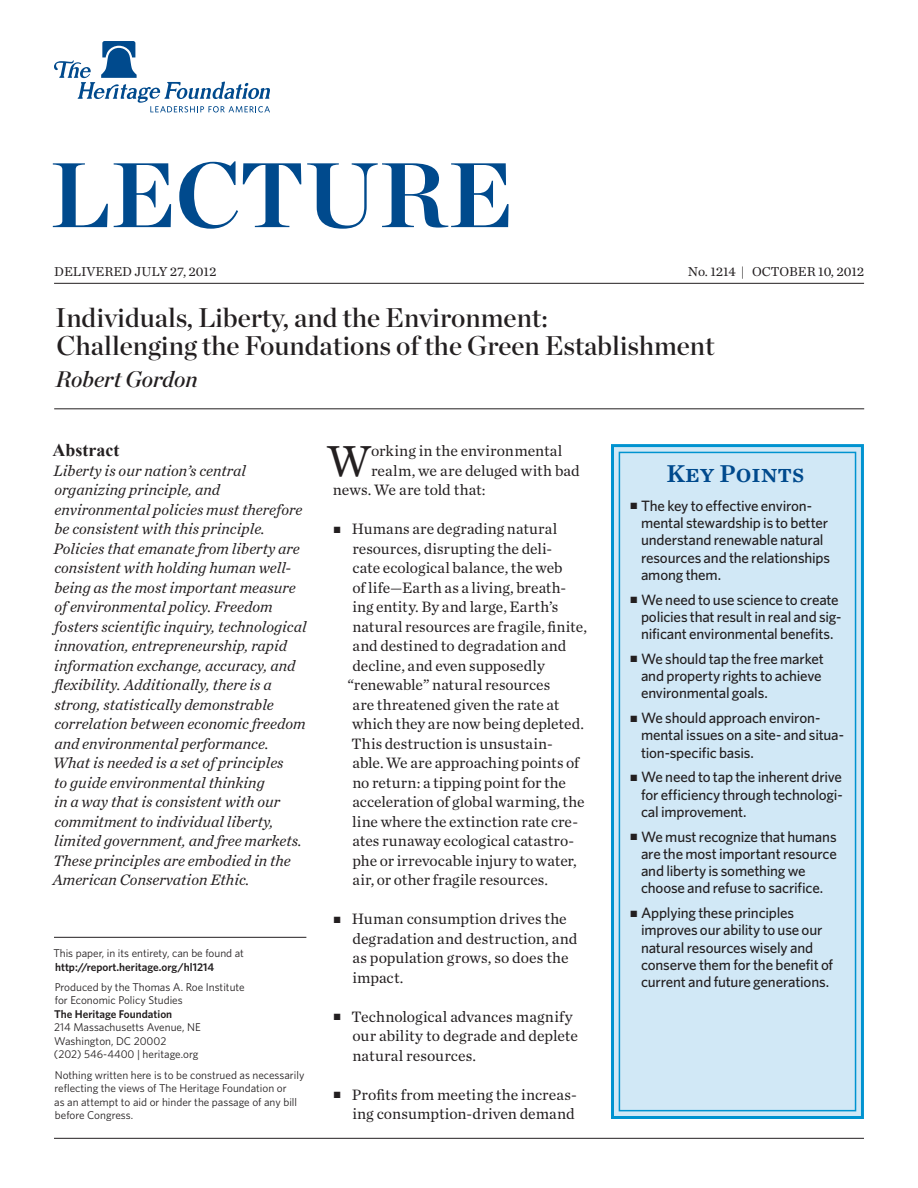
<style>
.page{position:relative;width:918px;height:1188px;background:#fff}
.page>*{position:absolute;margin:0;border:0;box-sizing:border-box;transform-origin:0 0}
.t1{font:91.5px "Chronicle Display Bold SC800";color:#004a8d}
.Body_text-1st_para{font:45.45px "Chronicle Text G1";color:#231f20}
.t2{font:27px/28.5px "Chronicle Display Semi";color:#231f20}
.t3{font:25.5px "Chronicle Text G1 Semi";color:#004a8d}
.Author_byline{font:italic 22.5px "Chronicle Display Semi";color:#231f20}
.Heading1{font:700 18px "Times New Roman";color:#231f20}
.Body_text-1st_para-2{font:15.75px/19.5px "Chronicle Text G1";letter-spacing:.005em;color:#231f20}
.Abstract{font:italic 15.75px/19.5px "Chronicle Text G1";color:#231f20}
.t4{font:500 15px/17.2px "Whitney";letter-spacing:-.01em;color:#231f20}
.t5{font:13.5px "Chronicle Text G1";color:#231f20}
.Info_Box_Text{font:11.25px/13.5px "Whitney";color:#231f20}
.t6{font:600 11.25px "Whitney";color:#231f20}
</style>
<div class="page">
<div style="left:611px;top:444px;width:253px;height:675px;background:#d1e8f6;border:3px solid #0093d0"></div>
<div style="left:619px;top:452px;width:237px;height:659px;border:2px solid #0093d0"></div>
<svg style="left:54px;top:41px;width:216px;height:71px"></svg>
<hr style="left:54px;top:283px;width:810px;height:1px;background:#231f20">
<hr style="left:54px;top:409px;width:810px;height:1px;background:#231f20">
<hr style="left:54px;top:937px;width:252px;height:1px;background:#231f20">
<hr style="left:54px;top:1138px;width:810px;height:1px;background:#231f20">
<h1 class="t1" style="left:51px;top:121px;width:465px">LECTURE</h1>
<p class="t5" style="left:54px;top:262px;width:164px">DELIVERED JULY 27, 2012</p>
<p class="t5" style="left:688px;top:262px;width:178px">No. 1214 | OCTOBER 10, 2012</p>
<p class="t2" style="left:55px;top:301px;width:661px">Individuals, Liberty, and the Environment:<br>Challenging the Foundations of the Green Establishment</p>
<p class="Author_byline" style="left:55px;top:361px;width:144px">Robert Gordon</p>
<p class="Heading1" style="left:53px;top:438px;width:68px">Abstract</p>
<p class="Abstract" style="left:52px;top:460px;width:256px">Liberty is our nation’s central organizing principle, and environmental policies must therefore be consistent with this principle.<br>Policies that emanate from liberty are consistent with holding human well&shy;being as the most important measure of environmental policy. Freedom fosters scientific inquiry, technological innovation, entrepreneurship, rapid information exchange, accuracy, and flexibility. Additionally, there is a strong, statistically demonstrable correlation between economic freedom and environmental performance.<br>What is needed is a set of principles<br>to guide environmental thinking<br>in a way that is consistent with our commitment to individual liberty, limited government, and free markets.<br>These principles are embodied in the American Conservation Ethic.</p>
<p class="Info_Box_Text" style="left:53px;top:946px;width:192px">This paper, in its entirety, can be found at</p>
<p class="t6" style="left:55px;top:959px;width:161px">http://report.heritage.org/hl1214</p>
<p class="Info_Box_Text" style="left:55px;top:980px;width:192px">Produced by the Thomas A. Roe Institute for Economic Policy Studies</p>
<p class="t6" style="left:54px;top:1006px;width:120px">The Heritage Foundation</p>
<p class="Info_Box_Text" style="left:54px;top:1020px;width:148px">214 Massachusetts Avenue, NE</p>
<p class="Info_Box_Text" style="left:54px;top:1034px;width:114px">Washington, DC 20002</p>
<p class="Info_Box_Text" style="left:54px;top:1047px;width:146px">(202) 546-4400 | heritage.org</p>
<p class="Info_Box_Text" style="left:54px;top:1068px;width:252px">Nothing written here is to be construed as necessarily reflecting the views of The Heritage Foundation or<br>as an attempt to aid or hinder the passage of any bill before Congress.</p>
<p class="Body_text-1st_para" style="left:327px;top:426px;width:45px">W</p>
<p class="Body_text-1st_para-2" style="left:371px;top:440px;width:193px">orking in the environmental</p>
<p class="Body_text-1st_para-2" style="left:371px;top:460px;width:210px">realm, we are deluged with bad</p>
<p class="Body_text-1st_para-2" style="left:333px;top:479px;width:154px">news. We are told that:</p>
<p class="Body_text-1st_para-2" style="left:334px;top:518px;width:225px">■ Humans are degrading natural</p>
<p class="Body_text-1st_para-2" style="left:352px;top:538px;width:201px">resources, disrupting the deli-</p>
<p class="Body_text-1st_para-2" style="left:353px;top:557px;width:212px">cate ecological balance, the web</p>
<p class="Body_text-1st_para-2" style="left:353px;top:577px;width:215px">of life—Earth as a living, breath-</p>
<p class="Body_text-1st_para-2" style="left:352px;top:596px;width:207px">ing entity. By and large, Earth’s</p>
<p class="Body_text-1st_para-2" style="left:352px;top:616px;width:236px">natural resources are fragile, finite,</p>
<p class="Body_text-1st_para-2" style="left:352px;top:635px;width:215px">and destined to degradation and</p>
<p class="Body_text-1st_para-2" style="left:353px;top:655px;width:194px">decline, and even supposedly</p>
<p class="Body_text-1st_para-2" style="left:347px;top:674px;width:205px">“renewable” natural resources</p>
<p class="Body_text-1st_para-2" style="left:352px;top:694px;width:209px">are threatened given the rate at</p>
<p class="Body_text-1st_para-2" style="left:352px;top:713px;width:233px">which they are now being depleted.</p>
<p class="Body_text-1st_para-2" style="left:352px;top:733px;width:203px">This destruction is unsustain-</p>
<p class="Body_text-1st_para-2" style="left:352px;top:752px;width:228px">able. We are approaching points of</p>
<p class="Body_text-1st_para-2" style="left:352px;top:772px;width:215px">no return: a tipping point for the</p>
<p class="Body_text-1st_para-2" style="left:352px;top:791px;width:234px">acceleration of global warming, the</p>
<p class="Body_text-1st_para-2" style="left:352px;top:811px;width:227px">line where the extinction rate cre-</p>
<p class="Body_text-1st_para-2" style="left:352px;top:830px;width:223px">ates runaway ecological catastro-</p>
<p class="Body_text-1st_para-2" style="left:353px;top:850px;width:226px">phe or irrevocable injury to water,</p>
<p class="Body_text-1st_para-2" style="left:352px;top:869px;width:197px">air, or other fragile resources.</p>
<p class="Body_text-1st_para-2" style="left:352px;top:908px;width:226px;text-indent:-19px">■ Human consumption drives the degradation and destruction, and as population grows, so does the impact.</p>
<p class="Body_text-1st_para-2" style="left:352px;top:1006px;width:227px;text-indent:-19px">■ Technological advances magnify our ability to degrade and deplete natural resources.</p>
<p class="Body_text-1st_para-2" style="left:334px;top:1084px;width:245px;text-align:right">■ Profits from meeting the increas&shy;ing consumption-driven demand</p>
<h3 class="t3" style="left:666px;top:454px;width:139px">Key Points</h3>
<p class="t4" style="left:641px;top:497px;width:191px;text-indent:-10px">■ The key to effective environ&shy;mental stewardship is to better understand renewable natural resources and the relationships among them.</p>
<p class="t4" style="left:641px;top:591px;width:202px;text-indent:-10px">■ We need to use science to create policies that result in real and sig&shy;nificant environmental benefits.</p>
<p class="t4" style="left:641px;top:650px;width:184px;text-indent:-10px">■ We should tap the free market and property rights to achieve environmental goals.</p>
<p class="t4" style="left:641px;top:709px;width:205px;text-indent:-10px">■ We should approach environ&shy;mental issues on a site- and situa&shy;tion-specific basis.</p>
<p class="t4" style="left:641px;top:768px;width:203px;text-align:justify;text-indent:-10px">■ We need to tap the inherent drive for efficiency through technologi&shy;cal improvement.</p>
<p class="t4" style="left:641px;top:828px;width:197px;text-indent:-10px">■ We must recognize that humans are the most important resource and liberty is something we choose and refuse to sacrifice.</p>
<p class="t4" style="left:641px;top:904px;width:194px;text-indent:-10px">■ Applying these principles improves our ability to use our natural resources wisely and conserve them for the benefit of current and future generations.</p>
</div>
